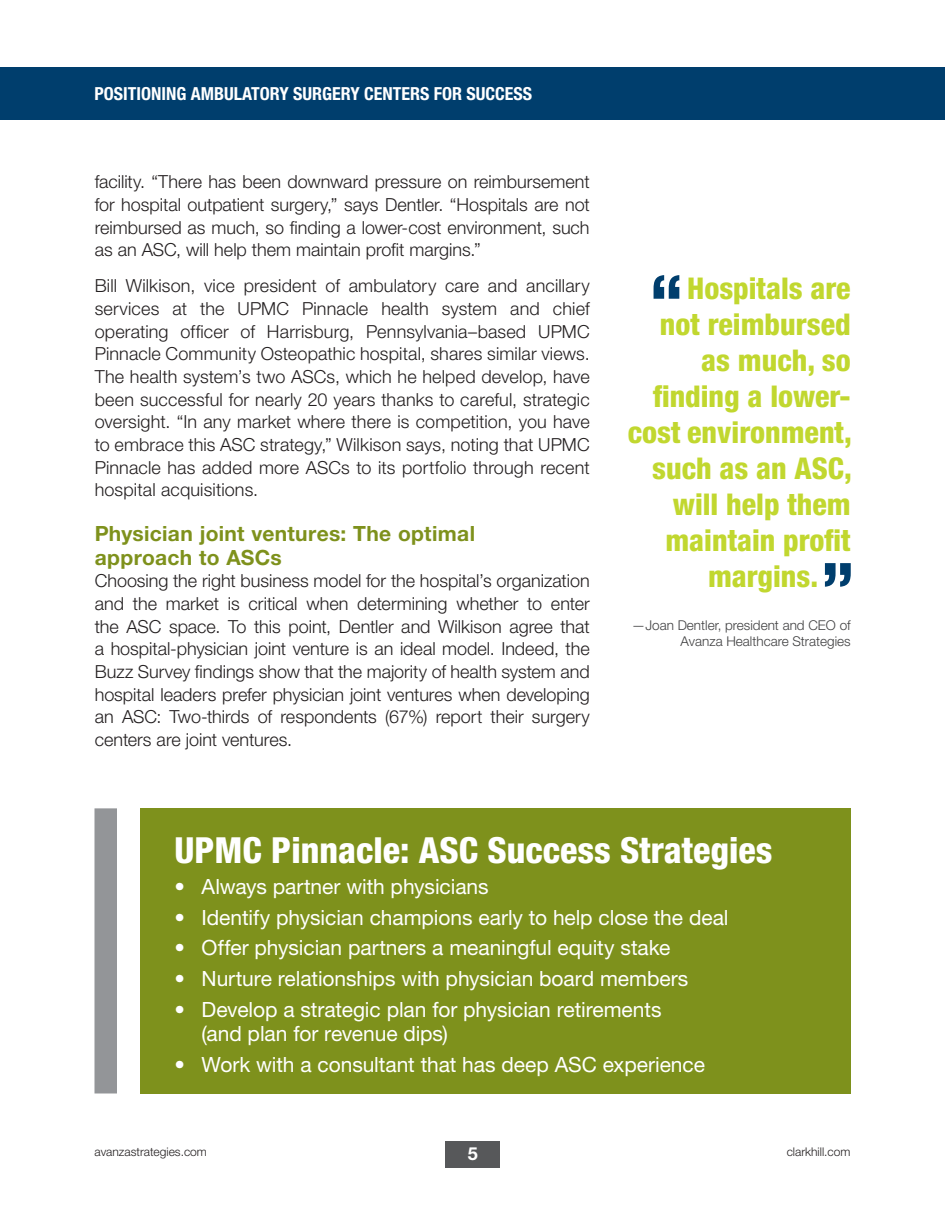
<style>
.page{position:relative;width:945px;height:1215px;background:#fff}
.page>*{position:absolute;margin:0;border:0;box-sizing:border-box;transform-origin:0 0}
.t1{font:800 condensed 36px "Helvetica Neue LT Std";color:#fff}
.t2{font:800 condensed 30px "Helvetica Neue LT Std";color:#c1d72f}
.t3{font:21px/24px "Helvetica Neue LT Std";letter-spacing:-.005em;color:#fff}
.t4{font:700 21px/24.2px "Helvetica Neue LT Std";letter-spacing:.015em;color:#7e911c}
.t5{font:300 18px/22.6px "Helvetica Neue LT Std";color:#231f20;text-align:justify}
.t6{font:700 condensed 18px "Helvetica Neue LT Std";color:#fff}
.t7{font:700 18px "Helvetica Neue LT Std";color:#fff}
.t8{font:300 13.5px/16.2px "Helvetica Neue LT Std";color:#404041;text-align:right}
.t9{font:300 12px "Helvetica Neue LT Std";color:#231f20}
</style>
<div class="page">
<div style="left:446px;top:1141px;width:54px;height:26px;background:#57585a"></div>
<div style="left:0;top:68px;width:945px;height:52px;background:#003e6d"></div>
<div style="left:140px;top:808px;width:710px;height:286px;background:#7e911c"></div>
<div style="left:94px;top:808px;width:23px;height:285px;background:#939598"></div>
<svg style="left:654px;top:275px;width:25px;height:24px"></svg>
<svg style="left:825px;top:563px;width:26px;height:24px"></svg>
<p class="t6" style="left:94px;top:83px;width:439px">POSITIONING AMBULATORY SURGERY CENTERS FOR SUCCESS</p>
<p class="t5" style="left:95px;top:170px;width:497px">facility. “There has been downward pressure on reimbursement for hospital outpatient surgery,” says Dentler. “Hospitals are not reimbursed as much, so finding a lower-cost environment, such as an ASC, will help them maintain profit margins.”</p>
<p class="t5" style="left:95px;top:274px;width:497px">Bill Wilkison, vice president of ambulatory care and ancillary services at the UPMC Pinnacle health system and chief operating officer of Harrisburg, Pennsylvania–based UPMC Pinnacle Community Osteopathic hospital, shares similar views.<br>The health system’s two ASCs, which he helped develop, have been successful for nearly 20 years thanks to careful, strategic oversight. “In any market where there is competition, you have to embrace this ASC strategy,” Wilkison says, noting that UPMC Pinnacle has added more ASCs to its portfolio through recent hospital acquisitions.</p>
<p class="t4" style="left:95px;top:520px;width:382px">Physician joint ventures: The optimal approach to ASCs</p>
<p class="t5" style="left:95px;top:569px;width:497px">Choosing the right business model for the hospital’s organization and the market is critical when determining whether to enter the ASC space. To this point, Dentler and Wilkison agree that a hospital-physician joint venture is an ideal model. Indeed, the Buzz Survey findings show that the majority of health system and hospital leaders prefer physician joint ventures when developing an ASC: Two-thirds of respondents (67%) report their surgery centers are joint ventures.</p>
<p class="t2" style="left:687px;top:269px;width:165px">Hospitals are</p>
<p class="t2" style="left:660px;top:305px;width:192px">not reimbursed</p>
<p class="t2" style="left:701px;top:341px;width:151px">as much, so</p>
<p class="t2" style="left:653px;top:377px;width:199px">finding a lower-</p>
<p class="t2" style="left:628px;top:413px;width:226px">cost environment,</p>
<p class="t2" style="left:652px;top:449px;width:201px">such as an ASC,</p>
<p class="t2" style="left:673px;top:485px;width:179px">will help them</p>
<p class="t2" style="left:665px;top:521px;width:187px">maintain profit</p>
<p class="t2" style="left:708px;top:557px;width:112px">margins.</p>
<p class="t8" style="left:632px;top:617px;width:220px">—Joan Dentler, president and CEO of<br>Avanza Healthcare Strategies</p>
<p class="t1" style="left:175px;top:828px;width:599px">UPMC Pinnacle: ASC Success Strategies</p>
<p class="t3" style="left:175px;top:874px;width:316px">• Always partner with physicians</p>
<p class="t3" style="left:175px;top:905px;width:555px">• Identify physician champions early to help close the deal</p>
<p class="t3" style="left:175px;top:936px;width:497px">• Offer physician partners a meaningful equity stake</p>
<p class="t3" style="left:175px;top:966px;width:515px">• Nurture relationships with physician board members</p>
<p class="t3" style="left:202px;top:997px;width:461px;text-indent:-27px">• Develop a strategic plan for physician retirements (and plan for revenue dips)</p>
<p class="t3" style="left:175px;top:1052px;width:532px">• Work with a consultant that has deep ASC experience</p>
<p class="t9" style="left:94px;top:1144px;width:114px">avanzastrategies.com</p>
<p class="t7" style="left:468px;top:1143px;width:12px">5</p>
<p class="t9" style="left:787px;top:1144px;width:65px">clarkhill.com</p>
</div>
